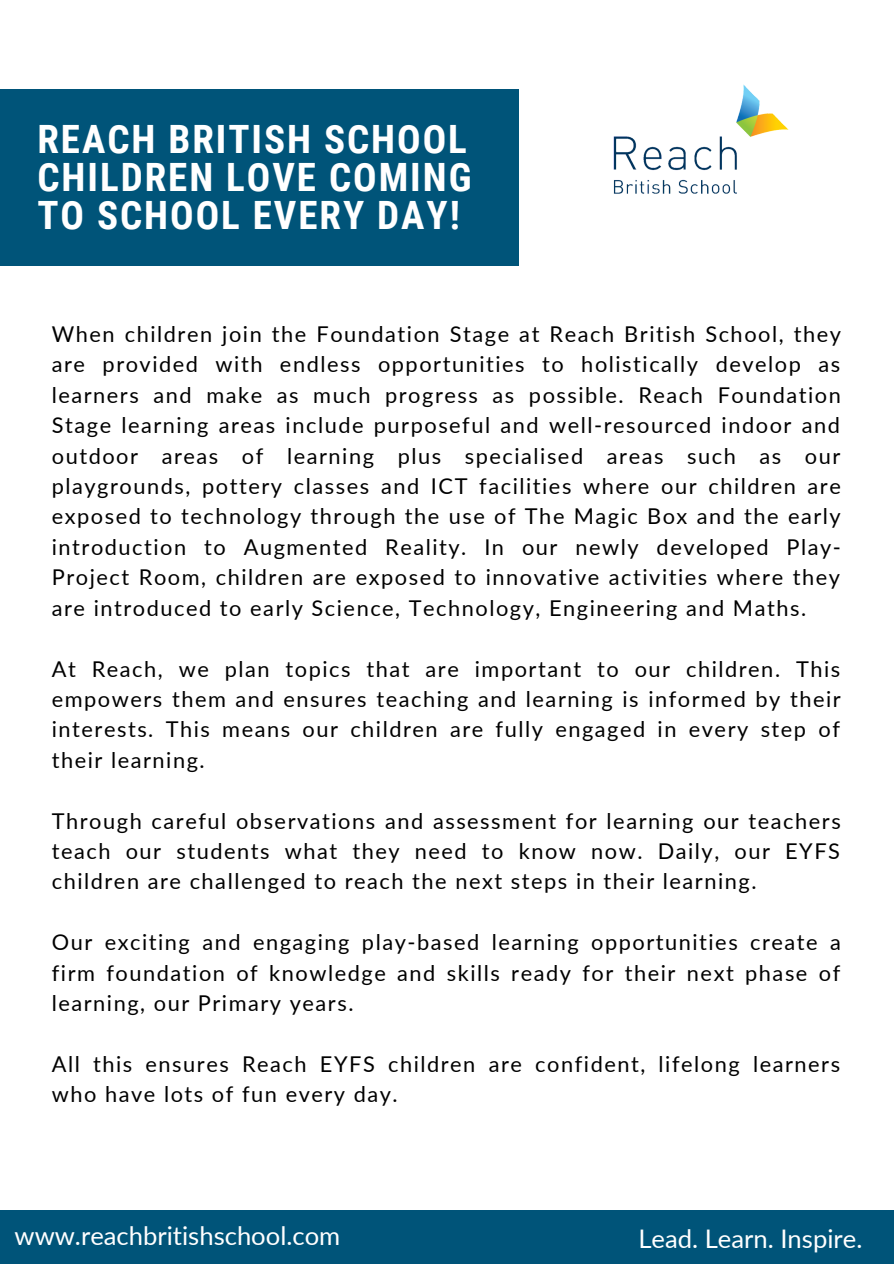
<style>
.page{position:relative;width:894px;height:1264px;background:#fff}
.page>*{position:absolute;margin:0;border:0;box-sizing:border-box;transform-origin:0 0}
.t1{font:700 39px/38.2px "Roboto Condensed";letter-spacing:.05em;color:#fff;text-align:justify}
.t2{font:25.65px "Lato";color:#fff}
.t3{font:21.75px/30.5px "Lato";letter-spacing:.07em;color:#000;text-align:justify}
</style>
<div class="page">
<img style="left:613px;top:84px;width:176px;height:110px">
<div style="left:0;top:89px;width:519px;height:177px;background:#005479"></div>
<div style="left:0;top:1210px;width:893px;height:53px;background:#005479"></div>
<p class="t1" style="left:37px;top:120px;width:435px">REACH BRITISH SCHOOL CHILDREN LOVE COMING TO SCHOOL EVERY DAY!</p>
<p class="t3" style="left:52px;top:318px;width:790px">When children join the Foundation Stage at Reach British School, they are provided with endless opportunities to holistically develop as learners and make as much progress as possible. Reach Foundation Stage learning areas include purposeful and well-resourced indoor and outdoor areas of learning plus specialised areas such as our playgrounds, pottery classes and ICT facilities where our children are exposed to technology through the use of The Magic Box and the early introduction to Augmented Reality. In our newly developed Play-Project Room, children are exposed to innovative activities where they are introduced to early Science, Technology, Engineering and Maths.</p>
<p class="t3" style="left:52px;top:653px;width:790px">At Reach, we plan topics that are important to our children. This empowers them and ensures teaching and learning is informed by their interests. This means our children are fully engaged in every step of their learning.</p>
<p class="t3" style="left:52px;top:805px;width:790px">Through careful observations and assessment for learning our teachers teach our students what they need to know now. Daily, our EYFS children are challenged to reach the next steps in their learning.</p>
<p class="t3" style="left:52px;top:926px;width:790px">Our exciting and engaging play-based learning opportunities create a firm foundation of knowledge and skills ready for their next phase of learning, our Primary years.</p>
<p class="t3" style="left:52px;top:1048px;width:789px">All this ensures Reach EYFS children are confident, lifelong learners who have lots of fun every day.</p>
<p class="t2" style="left:15px;top:1219px;width:327px">www.reachbritishschool.com</p>
<p class="t2" style="left:638px;top:1222px;width:225px">Lead. Learn. Inspire.</p>
</div>
